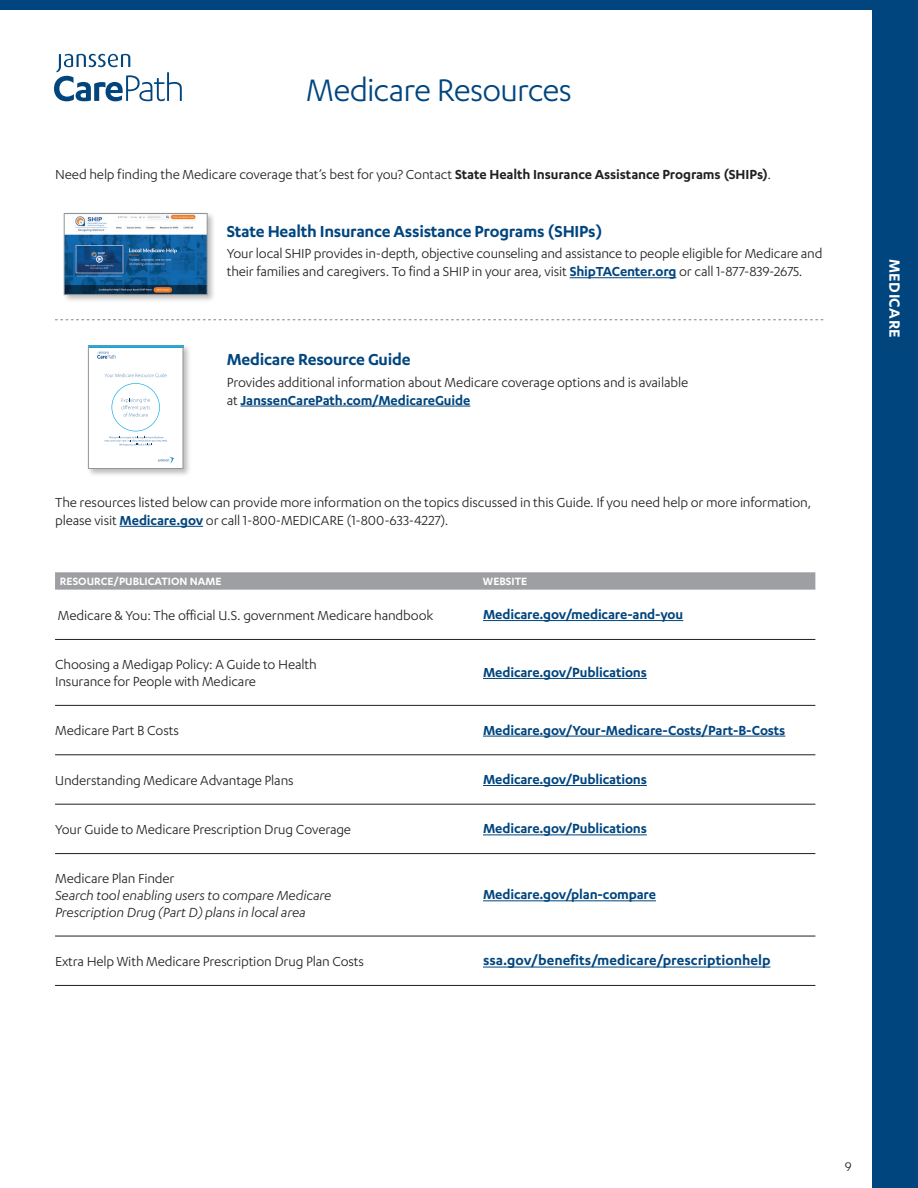
<style>
.page{position:relative;width:918px;height:1188px;background:#fff}
.page>*{position:absolute;margin:0;border:0;box-sizing:border-box;transform-origin:0 0}
.t1{font:36px "Karbon";letter-spacing:-.025em;color:#01457f}
.t2{font:600 18.45px "Karbon";letter-spacing:-.015em;color:#01457f}
.t3{font:600 17.1px "Karbon";letter-spacing:.025em;color:#fff}
.t4{font:600 15.9px "Karbon";color:#01457f}
.t5{font:15.15px/17.9px "Karbon";letter-spacing:-.01em;color:#231f20}
.t6{font:600 15.15px "Karbon";letter-spacing:-.01em;color:#01457f}
.t7{font:italic 15.15px/16.5px "Karbon";letter-spacing:-.01em;color:#231f20}
.t8{font:14.55px "Karbon";color:#231f20}
.t9{font:600 12.3px "Karbon";color:#fff}
.s1{font-weight:600}
.s2{font-weight:600;color:#01457f}
</style>
<div class="page">
<svg style="left:55px;top:572px;width:760px;height:18px;background:#a0a2a5"></svg>
<hr style="left:55px;top:853px;width:428px;height:1px;background:#231f20">
<hr style="left:483px;top:853px;width:332px;height:1px;background:#231f20">
<hr style="left:55px;top:936px;width:428px;height:1px;background:#231f20">
<hr style="left:483px;top:936px;width:332px;height:1px;background:#231f20">
<hr style="left:55px;top:985px;width:428px;height:1px;background:#231f20">
<hr style="left:483px;top:985px;width:332px;height:1px;background:#231f20">
<hr style="left:55px;top:705px;width:428px;height:1px;background:#231f20">
<hr style="left:483px;top:705px;width:332px;height:1px;background:#231f20">
<hr style="left:55px;top:754px;width:428px;height:1px;background:#231f20">
<hr style="left:483px;top:754px;width:332px;height:1px;background:#231f20">
<hr style="left:55px;top:804px;width:428px;height:1px;background:#231f20">
<hr style="left:483px;top:804px;width:332px;height:1px;background:#231f20">
<hr style="left:55px;top:639px;width:428px;height:1px;background:#231f20">
<hr style="left:483px;top:639px;width:332px;height:1px;background:#231f20">
<hr style="left:483px;top:620px;width:200px;height:1px;background:#01457f">
<hr style="left:483px;top:678px;width:164px;height:1px;background:#01457f">
<hr style="left:483px;top:736px;width:302px;height:1px;background:#01457f">
<hr style="left:483px;top:785px;width:164px;height:1px;background:#01457f">
<hr style="left:483px;top:835px;width:164px;height:1px;background:#01457f">
<hr style="left:483px;top:900px;width:173px;height:1px;background:#01457f">
<hr style="left:483px;top:967px;width:287px;height:1px;background:#01457f">
<hr style="left:241px;top:406px;width:229px;height:1px;background:#01457f">
<hr style="left:570px;top:277px;width:106px;height:1px;background:#01457f">
<svg style="left:55px;top:319px;width:768px;height:1px"></svg>
<hr style="left:119px;top:526px;width:84px;height:1px;background:#01457f">
<svg style="left:54px;top:54px;width:128px;height:47px"></svg>
<div style="left:62px;top:211px;width:154px;height:92px;background:#231f20;opacity:.3"></div>
<svg style="left:64px;top:213px;width:144px;height:82px"></svg>
<div style="left:86px;top:344px;width:106px;height:133px;background:#231f20;opacity:.3"></div>
<div style="left:88px;top:346px;width:95px;height:123px;background:#fff"></div>
<svg style="left:105px;top:373px;width:62px;height:4px"></svg>
<svg style="left:97px;top:352px;width:19px;height:7px"></svg>
<svg style="left:105px;top:383px;width:63px;height:63px"></svg>
<svg style="left:158px;top:456px;width:16px;height:7px"></svg>
<div style="left:88px;top:346px;width:95px;height:123px;border:1px solid #939598"></div>
<div style="left:0;top:0;width:918px;height:9px;background:#01457f"></div>
<div style="left:872px;top:0;width:46px;height:1188px;background:#01457f"></div>
<h1 class="t1" style="left:306px;top:71px;width:267px">Medicare Resources</h1>
<p class="t5" style="left:55px;top:165px;width:717px">Need help finding the Medicare coverage that’s best for you? Contact <span class="s1">State Health Insurance Assistance Programs (SHIPs)</span>.</p>
<p class="t2" style="left:227px;top:221px;width:377px">State Health Insurance Assistance Programs (SHIPs)</p>
<p class="t5" style="left:227px;top:244px;width:597px">Your local SHIP provides in-depth, objective counseling and assistance to people eligible for Medicare and their families and caregivers. To find a SHIP in your area, visit <span class="s2">ShipTACenter.org</span> or call 1-877-839-2675.</p>
<p class="t2" style="left:227px;top:349px;width:185px">Medicare Resource Guide</p>
<p class="t5" style="left:227px;top:373px;width:463px">Provides additional information about Medicare coverage options and is available at <span class="s2">JanssenCarePath.com/MedicareGuide</span></p>
<p class="t5" style="left:55px;top:493px;width:758px">The resources listed below can provide more information on the topics discussed in this Guide. If you need help or more information, please visit <span class="s2">Medicare.gov</span> or call 1-800-MEDICARE (1-800-633-4227).</p>
<p class="t9" style="left:60px;top:574px;width:163px">RESOURCE/PUBLICATION NAME</p>
<p class="t9" style="left:483px;top:574px;width:46px">WEBSITE</p>
<p class="t5" style="left:58px;top:606px;width:377px">Medicare &amp; You: The official U.S. government Medicare handbook</p>
<p class="t6" style="left:483px;top:606px;width:202px">Medicare.gov/medicare-and-you</p>
<p class="t5" style="left:55px;top:656px;width:263px;line-height:16.5px">Choosing a Medigap Policy: A Guide to Health<br>Insurance for People with Medicare</p>
<p class="t6" style="left:483px;top:664px;width:165px">Medicare.gov/Publications</p>
<p class="t5" style="left:55px;top:721px;width:125px">Medicare Part B Costs</p>
<p class="t6" style="left:483px;top:721px;width:304px">Medicare.gov/Your-Medicare-Costs/Part-B-Costs</p>
<p class="t5" style="left:55px;top:771px;width:240px">Understanding Medicare Advantage Plans</p>
<p class="t6" style="left:483px;top:771px;width:165px">Medicare.gov/Publications</p>
<p class="t5" style="left:55px;top:820px;width:298px">Your Guide to Medicare Prescription Drug Coverage</p>
<p class="t6" style="left:483px;top:820px;width:165px">Medicare.gov/Publications</p>
<p class="t5" style="left:55px;top:870px;width:121px">Medicare Plan Finder</p>
<p class="t7" style="left:55px;top:887px;width:278px">Search tool enabling users to compare Medicare<br>Prescription Drug (Part D) plans in local area</p>
<p class="t6" style="left:483px;top:886px;width:175px">Medicare.gov/plan-compare</p>
<p class="t5" style="left:55px;top:952px;width:311px">Extra Help With Medicare Prescription Drug Plan Costs</p>
<p class="t4" style="left:483px;top:952px;width:289px">ssa.gov/benefits/medicare/prescriptionhelp</p>
<p class="t3" style="left:904px;top:259px;width:80px;rotate:90deg">MEDICARE</p>
<p class="t8" style="left:845px;top:1158px;width:8px">9</p>
</div>
